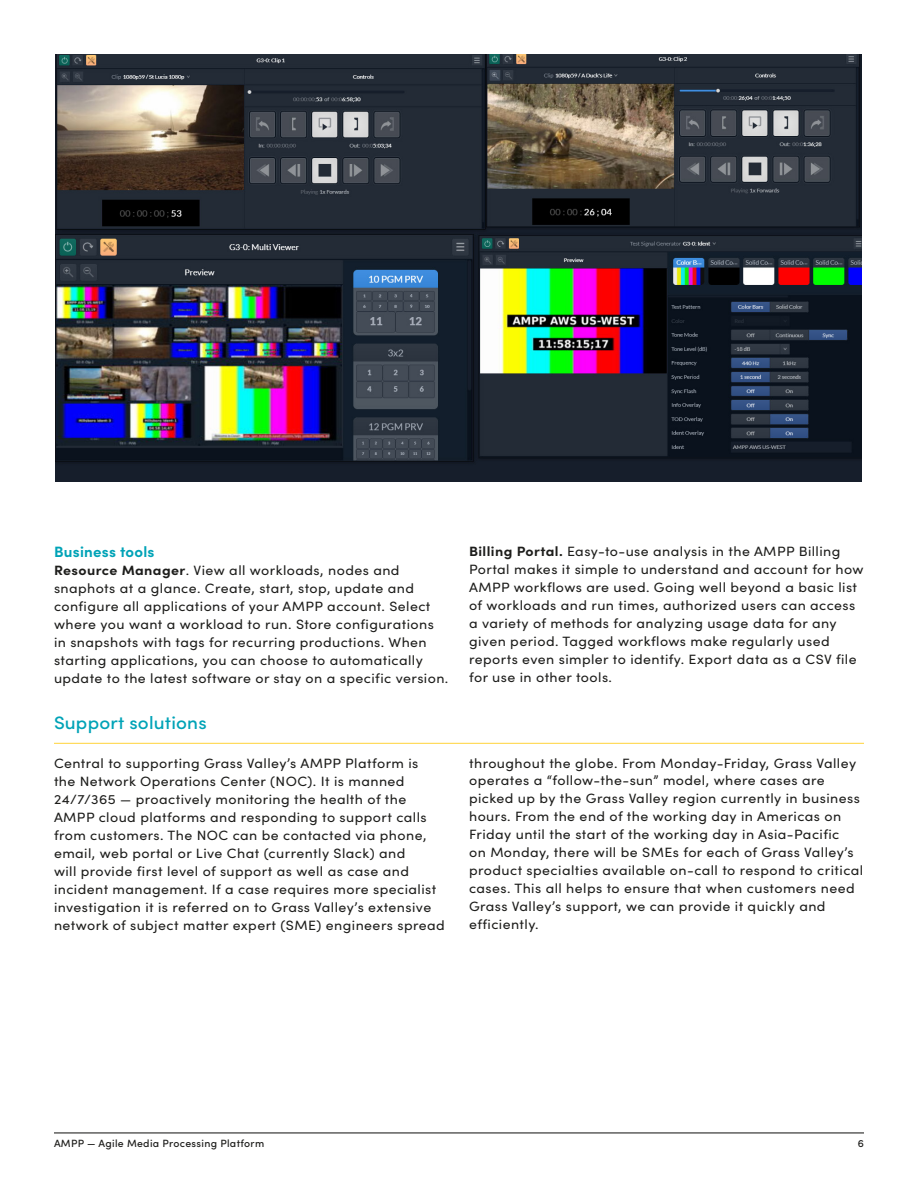
<style>
.page{position:relative;width:918px;height:1188px;background:#fff}
.page>*{position:absolute;margin:0;border:0;box-sizing:border-box;transform-origin:0 0}
.t1{font:500 18px "Sofia Pro";letter-spacing:.01em;color:#00a3b7;scale:1.05 1}
.t2{font:700 15px "Sofia Pro";letter-spacing:.015em;color:#00a3b7}
.t3{font:13.5px/18px "Sofia Pro";letter-spacing:.03em;color:#1d1d1b;scale:1.05 1}
.t4{font:500 10.5px "Sofia Pro";letter-spacing:.03em;color:#1d1d1b}
.s1{font-weight:700}
</style>
<div class="page">
<hr style="left:54px;top:1132px;width:810px;height:1px;background:#1d1d1b">
<hr style="left:54px;top:743px;width:810px;height:1px;background:#ffd644">
<img style="left:55px;top:54px;width:807px;height:427px">
<p class="t2" style="left:54px;top:540px;width:102px">Business tools</p>
<p class="t3" style="left:54px;top:561px;width:377px"><span class="s1">Resource Manager</span>. View all workloads, nodes and snaphots at a glance. Create, start, stop, update and configure all applications of your AMPP account. Select where you want a workload to run. Store configurations in snapshots with tags for recurring productions. When starting applications, you can choose to automatically update to the latest software or stay on a specific version.</p>
<p class="t3" style="left:469px;top:542px;width:377px"><span class="s1">Billing Portal.</span> Easy-to-use analysis in the AMPP Billing Portal makes it simple to understand and account for how AMPP workflows are used. Going well beyond a basic list of workloads and run times, authorized users can access a variety of methods for analyzing usage data for any given period. Tagged workflows make regularly used reports even simpler to identify. Export data as a CSV file for use in other tools.</p>
<h1 class="t1" style="left:54px;top:710px;width:147px">Support solutions</h1>
<p class="t3" style="left:54px;top:753px;width:374px">Central to supporting Grass Valley’s AMPP Platform is<br>the Network Operations Center (NOC). It is manned 24/7/365 — proactively monitoring the health of the AMPP cloud platforms and responding to support calls from customers. The NOC can be contacted via phone, email, web portal or Live Chat (currently Slack) and<br>will provide first level of support as well as case and incident management. If a case requires more specialist investigation it is referred on to Grass Valley’s extensive network of subject matter expert (SME) engineers spread</p>
<p class="t3" style="left:469px;top:753px;width:377px">throughout the globe. From Monday-Friday, Grass Valley operates a “follow-the-sun” model, where cases are picked up by the Grass Valley region currently in business hours. From the end of the working day in Americas on Friday until the start of the working day in Asia-Pacific<br>on Monday, there will be SMEs for each of Grass Valley’s product specialties available on-call to respond to critical cases. This all helps to ensure that when customers need Grass Valley’s support, we can provide it quickly and efficiently.</p>
<p class="t4" style="left:54px;top:1136px;width:212px">AMPP — Agile Media Processing Platform</p>
<p class="t4" style="left:858px;top:1136px;width:8px">6</p>
</div>
